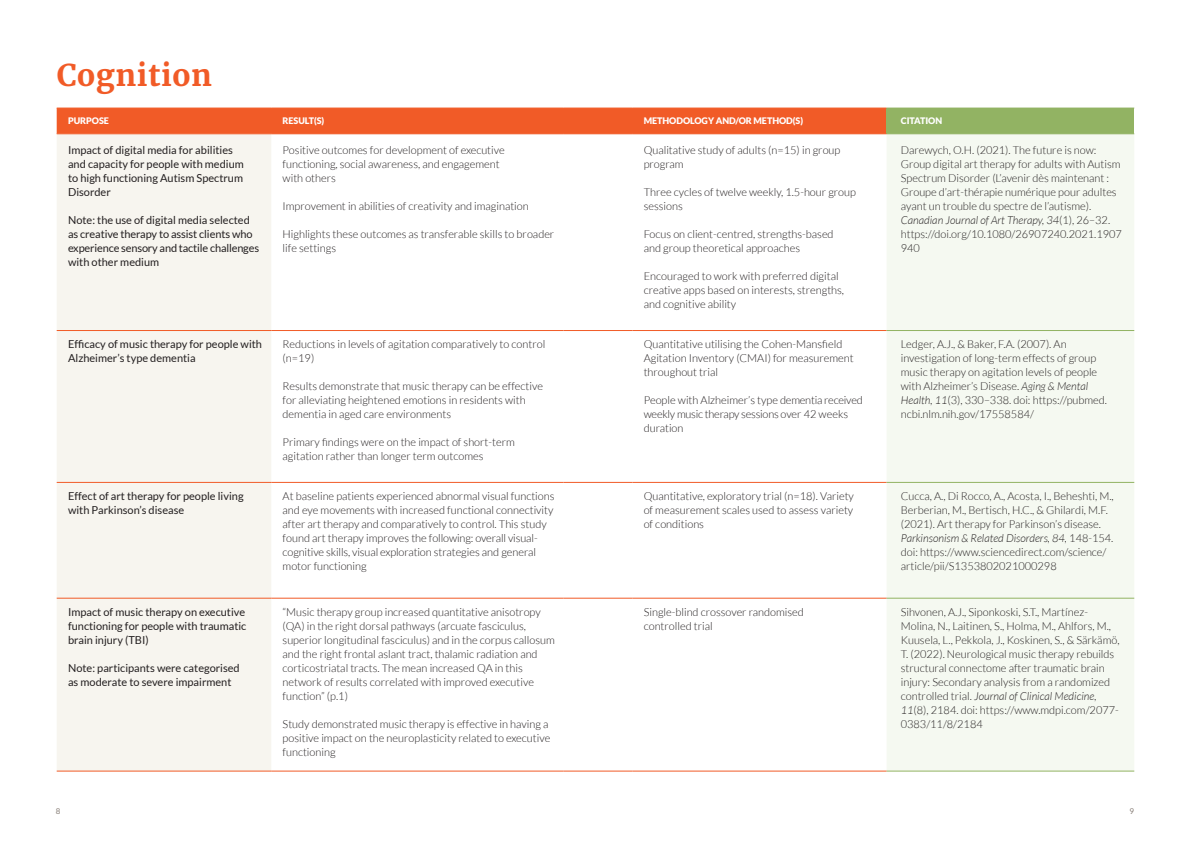
<style>
.page{position:relative;width:1191px;height:842px;background:#fff}
.page>*{position:absolute;margin:0;border:0;box-sizing:border-box;transform-origin:0 0}
.t1{font:700 30px "Merriweather";letter-spacing:.02em;color:#f15b27}
.t2{font:300 11px/14px "Lato";color:#231f20}
.t3{font:11px/14px "Lato";color:#231f20}
.t4{font:300 11px/14px "Lato";letter-spacing:-.02em;color:#231f20}
.t5{font:900 9px "Lato";letter-spacing:-.005em;color:#fff}
.t6{font:8px "Lato";color:#8a817a}
.s1{font-style:italic}
</style>
<div class="page">
<div style="left:57px;top:109px;width:829px;height:25px;background:#f15b27"></div>
<div style="left:886px;top:108px;width:248px;height:26px;background:#92b363"></div>
<div style="left:57px;top:135px;width:214px;height:636px;background:#f7f5ef"></div>
<div style="left:886px;top:135px;width:248px;height:636px;background:#f5f9f1"></div>
<hr style="left:57px;top:108px;width:214px;height:1px;background:#f15b27">
<hr style="left:271px;top:108px;width:292px;height:1px;background:#f15b27">
<hr style="left:563px;top:108px;width:69px;height:1px;background:#f15b27">
<hr style="left:632px;top:108px;width:254px;height:1px;background:#f15b27">
<hr style="left:57px;top:134px;width:214px;height:1px;background:#f15b27">
<hr style="left:271px;top:134px;width:292px;height:1px;background:#f15b27">
<hr style="left:563px;top:134px;width:69px;height:1px;background:#f15b27">
<hr style="left:632px;top:134px;width:254px;height:1px;background:#f15b27">
<hr style="left:57px;top:330px;width:214px;height:1px;background:#f15b27">
<hr style="left:271px;top:330px;width:292px;height:1px;background:#f15b27">
<hr style="left:563px;top:330px;width:69px;height:1px;background:#f15b27">
<hr style="left:632px;top:330px;width:254px;height:1px;background:#f15b27">
<hr style="left:57px;top:482px;width:214px;height:1px;background:#f15b27">
<hr style="left:271px;top:482px;width:292px;height:1px;background:#f15b27">
<hr style="left:563px;top:482px;width:69px;height:1px;background:#f15b27">
<hr style="left:632px;top:482px;width:254px;height:1px;background:#f15b27">
<hr style="left:57px;top:598px;width:214px;height:1px;background:#f15b27">
<hr style="left:271px;top:598px;width:292px;height:1px;background:#f15b27">
<hr style="left:563px;top:598px;width:69px;height:1px;background:#f15b27">
<hr style="left:632px;top:598px;width:254px;height:1px;background:#f15b27">
<hr style="left:57px;top:771px;width:214px;height:1px;background:#f15b27">
<hr style="left:271px;top:771px;width:292px;height:1px;background:#f15b27">
<hr style="left:563px;top:771px;width:69px;height:1px;background:#f15b27">
<hr style="left:632px;top:771px;width:254px;height:1px;background:#f15b27">
<hr style="left:886px;top:134px;width:248px;height:1px;background:#92b363">
<hr style="left:886px;top:330px;width:248px;height:1px;background:#92b363">
<hr style="left:886px;top:482px;width:248px;height:1px;background:#92b363">
<hr style="left:886px;top:598px;width:248px;height:1px;background:#92b363">
<hr style="left:886px;top:771px;width:248px;height:1px;background:#92b363">
<h1 class="t1" style="left:57px;top:56px;width:157px">Cognition</h1>
<p class="t5" style="left:68px;top:117px;width:42px">PURPOSE</p>
<p class="t5" style="left:283px;top:117px;width:43px">RESULT(S)</p>
<p class="t5" style="left:643px;top:117px;width:161px">METHODOLOGY AND/OR METHOD(S)</p>
<p class="t5" style="left:900px;top:117px;width:43px">CITATION</p>
<p class="t3" style="left:68px;top:144px;width:177px">Impact of digital media for abilities and capacity for people with medium to high functioning Autism Spectrum<br>Disorder</p>
<p class="t3" style="left:68px;top:213px;width:193px">Note: the use of digital media selected as creative therapy to assist clients who experience sensory and tactile challenges with other medium</p>
<p class="t2" style="left:643px;top:143px;width:198px">Qualitative study of adults (n=15) in group program</p>
<p class="t2" style="left:643px;top:185px;width:214px">Three cycles of twelve weekly, 1.5-hour group sessions</p>
<p class="t2" style="left:643px;top:227px;width:191px">Focus on client-centred, strengths-based and group theoretical approaches</p>
<p class="t2" style="left:643px;top:269px;width:202px">Encouraged to work with preferred digital creative apps based on interests, strengths, and cognitive ability</p>
<p class="t2" style="left:900px;top:143px;width:223px">Darewych, O.H. (2021). The future is now:<br>Group digital art therapy for adults with Autism Spectrum Disorder (L’avenir dès maintenant :<br>Groupe d’art-thérapie numérique pour adultes ayant un trouble du spectre de l’autisme).<br><span class="s1">Canadian Journal of Art Therapy, 34</span>(1), 26–32. https://doi.org/10.1080/26907240.2021.1907<br>940</p>
<p class="t2" style="left:283px;top:143px;width:224px">Positive outcomes for development of executive functioning, social awareness, and engagement with others</p>
<p class="t2" style="left:283px;top:199px;width:248px">Improvement in abilities of creativity and imagination</p>
<p class="t2" style="left:283px;top:227px;width:273px">Highlights these outcomes as transferable skills to broader life settings</p>
<p class="t3" style="left:68px;top:337px;width:195px">Efficacy of music therapy for people with<br>Alzheimer’s type dementia</p>
<p class="t2" style="left:283px;top:337px;width:264px">Reductions in levels of agitation comparatively to control (n=19)</p>
<p class="t2" style="left:283px;top:379px;width:262px">Results demonstrate that music therapy can be effective for alleviating heightened emotions in residents with dementia in aged care environments</p>
<p class="t2" style="left:283px;top:435px;width:234px">Primary findings were on the impact of short-term agitation rather than longer term outcomes</p>
<p class="t2" style="left:643px;top:337px;width:211px">Quantitative utilising the Cohen-Mansfield<br>Agitation Inventory (CMAI) for measurement throughout trial</p>
<p class="t4" style="left:643px;top:393px;width:220px">People with Alzheimer’s type dementia received weekly music therapy sessions over 42 weeks duration</p>
<p class="t2" style="left:900px;top:337px;width:208px">Ledger, A.J., &amp; Baker, F.A. (2007). An investigation of long-term effects of group music therapy on agitation levels of people with Alzheimer’s Disease. <span class="s1">Aging &amp; Mental Health, 11</span>(3), 330–338. doi: https://pubmed. ncbi.nlm.nih.gov/17558584/</p>
<p class="t3" style="left:68px;top:489px;width:177px">Effect of art therapy for people living with Parkinson’s disease</p>
<p class="t2" style="left:283px;top:489px;width:273px">At baseline patients experienced abnormal visual functions and eye movements with increased functional connectivity after art therapy and comparatively to control. This study found art therapy improves the following: overall visual&shy;cognitive skills, visual exploration strategies and general motor functioning</p>
<p class="t2" style="left:643px;top:489px;width:212px;text-align:justify">Quantitative, exploratory trial (n=18). Variety of measurement scales used to assess variety of conditions</p>
<p class="t2" style="left:900px;top:489px;width:214px">Cucca, A., Di Rocco, A., Acosta, I., Beheshti, M., Berberian, M., Bertisch, H.C., &amp; Ghilardi, M.F. (2021). Art therapy for Parkinson’s disease.<br><span class="s1">Parkinsonism &amp; Related Disorders, 84,</span> 148-154. doi: https://www.sciencedirect.com/science/ article/pii/S1353802021000298</p>
<p class="t3" style="left:68px;top:604px;width:180px;text-align:justify">Impact of music therapy on executive functioning for people with traumatic brain injury (TBI)</p>
<p class="t3" style="left:68px;top:660px;width:173px">Note: participants were categorised as moderate to severe impairment</p>
<p class="t2" style="left:283px;top:605px;width:274px">“Music therapy group increased quantitative anisotropy (QA) in the right dorsal pathways (arcuate fasciculus, superior longitudinal fasciculus) and in the corpus callosum and the right frontal aslant tract, thalamic radiation and corticostriatal tracts. The mean increased QA in this network of results correlated with improved executive function” (p.1)</p>
<p class="t2" style="left:283px;top:717px;width:269px">Study demonstrated music therapy is effective in having a positive impact on the neuroplasticity related to executive functioning</p>
<p class="t2" style="left:643px;top:605px;width:162px">Single-blind crossover randomised controlled trial</p>
<p class="t2" style="left:900px;top:605px;width:220px">Sihvonen, A.J., Siponkoski, S.T., Martínez-Molina, N., Laitinen, S., Holma, M., Ahlfors, M., Kuusela, L., Pekkola, J., Koskinen, S., &amp; Särkämö, T. (2022). Neurological music therapy rebuilds structural connectome after traumatic brain injury: Secondary analysis from a randomized controlled trial. <span class="s1">Journal of Clinical Medicine, 11</span>(8), 2184. doi: https://www.mdpi.com/2077- 0383/11/8/2184</p>
<p class="t6" style="left:56px;top:808px;width:6px">8</p>
<p class="t6" style="left:1129px;top:807px;width:6px">9</p>
</div>
